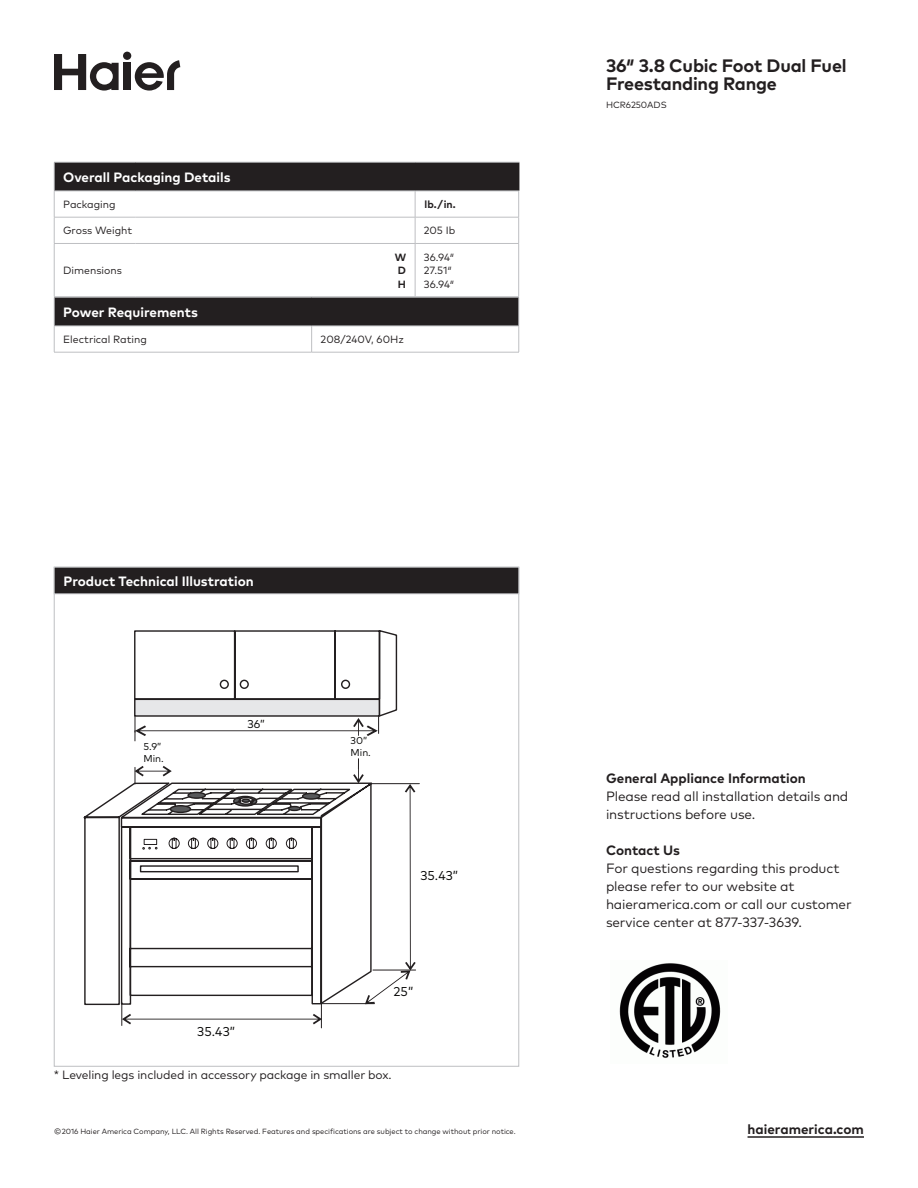
<style>
.page{position:relative;width:918px;height:1188px;background:#fff}
.page>*{position:absolute;margin:0;border:0;box-sizing:border-box;transform-origin:0 0}
.Item_Name__Back{font:700 18px/18px "Mark OT";letter-spacing:-.01em;color:#231f20}
.Paragraph__Main{font:13.5px/18px "Mark OT";letter-spacing:-.01em;color:#231f20}
.t1{font:700 13.5px "Mark OT";color:#fff}
.Subhead__Back{font:700 13.5px "Mark OT";color:#231f20}
.t2{font:12.75px "Mark OT";color:#050504}
.Paragraph__Main-2{font:12px "Mark OT";letter-spacing:-.01em;color:#231f20}
.t3{font:11.4px "Mark OT";color:#050504}
.t4{font:10.5px "Mark OT";color:#231f20}
.t5{font:700 10.5px/13.5px "Mark OT";color:#231f20;text-align:justify}
.t6{font:9.9px/12px "Mark OT";color:#050504}
.SKU__Back{font:9px "Mark OT";letter-spacing:-.005em;color:#231f20}
.t7{font:7.5px "Mark OT";letter-spacing:-.005em;color:#231f20}
</style>
<div class="page">
<div style="left:123px;top:63px;width:8px;height:27px;background:#231f20"></div>
<div style="left:123px;top:52px;width:8px;height:8px;background:#231f20;border-radius:50%"></div>
<svg style="left:54px;top:54px;width:65px;height:37px"></svg>
<svg style="left:135px;top:60px;width:45px;height:31px"></svg>
<hr style="left:748px;top:1136px;width:116px;height:2px;background:#231f20">
<div style="left:54px;top:567px;width:465px;height:27px;background:#231f20"></div>
<div style="left:54px;top:567px;width:465px;height:27px;border:1px solid #bebfc2"></div>
<div style="left:54px;top:162px;width:465px;height:29px;background:#231f20"></div>
<hr style="left:54px;top:162px;width:82px;height:1px;background:#bebfc2">
<hr style="left:136px;top:162px;width:279px;height:1px;background:#bebfc2">
<hr style="left:415px;top:162px;width:104px;height:1px;background:#bebfc2">
<hr style="left:54px;top:191px;width:82px;height:1px;background:#bebfc2">
<hr style="left:136px;top:191px;width:279px;height:1px;background:#bebfc2">
<hr style="left:415px;top:191px;width:104px;height:1px;background:#bebfc2">
<hr style="left:54px;top:217px;width:82px;height:1px;background:#bebfc2">
<svg style="left:54px;top:162px;width:1px;height:81px"></svg>
<hr style="left:136px;top:217px;width:279px;height:1px;background:#bebfc2">
<hr style="left:415px;top:217px;width:104px;height:1px;background:#bebfc2">
<svg style="left:415px;top:191px;width:1px;height:52px"></svg>
<svg style="left:518px;top:162px;width:1px;height:81px"></svg>
<hr style="left:54px;top:243px;width:82px;height:1px;background:#bebfc2">
<hr style="left:54px;top:244px;width:1px;height:53px;background:#bebfc2">
<hr style="left:136px;top:243px;width:279px;height:1px;background:#bebfc2">
<hr style="left:415px;top:243px;width:104px;height:1px;background:#bebfc2">
<hr style="left:415px;top:244px;width:1px;height:53px;background:#bebfc2">
<hr style="left:518px;top:244px;width:1px;height:53px;background:#bebfc2">
<div style="left:54px;top:297px;width:465px;height:29px;background:#231f20"></div>
<hr style="left:54px;top:297px;width:258px;height:1px;background:#bebfc2">
<hr style="left:312px;top:297px;width:207px;height:1px;background:#bebfc2">
<svg style="left:54px;top:297px;width:1px;height:55px"></svg>
<svg style="left:519px;top:298px;width:1px;height:54px"></svg>
<hr style="left:54px;top:352px;width:258px;height:1px;background:#bebfc2">
<hr style="left:312px;top:352px;width:207px;height:1px;background:#bebfc2">
<hr style="left:54px;top:326px;width:258px;height:1px;background:#bebfc2">
<hr style="left:312px;top:326px;width:207px;height:1px;background:#bebfc2">
<svg style="left:311px;top:327px;width:1px;height:25px"></svg>
<img style="left:619px;top:963px;width:102px;height:95px">
<hr style="left:371px;top:783px;width:48px;height:1px;background:#231f20">
<svg style="left:83px;top:630px;width:333px;height:398px"></svg>
<p class="t1" style="left:63px;top:168px;width:169px">Overall Packaging Details</p>
<p class="t4" style="left:63px;top:198px;width:54px">Packaging</p>
<p class="t5" style="left:425px;top:197px;width:33px">lb. / in.</p>
<p class="t4" style="left:63px;top:224px;width:71px">Gross Weight</p>
<p class="t4" style="left:424px;top:224px;width:33px">205 Ib</p>
<p class="t4" style="left:63px;top:264px;width:60px">Dimensions</p>
<p class="t5" style="left:395px;top:250px;width:13px">W D H</p>
<p class="t4" style="left:424px;top:251px;width:32px">36.94″</p>
<p class="t4" style="left:424px;top:264px;width:30px">27.51″</p>
<p class="t4" style="left:424px;top:278px;width:32px">36.94″</p>
<p class="t1" style="left:63px;top:303px;width:136px">Power Requirements</p>
<p class="t4" style="left:63px;top:333px;width:85px">Electrical Rating</p>
<p class="t4" style="left:321px;top:333px;width:85px">208/240V, 60Hz</p>
<p class="Item_Name__Back" style="left:606px;top:56px;width:242px">36″ 3.8 Cubic Foot Dual Fuel<br>Freestanding Range</p>
<p class="SKU__Back" style="left:606px;top:99px;width:62px">HCR6250ADS</p>
<p class="t1" style="left:63px;top:572px;width:192px">Product Technical Illustration</p>
<p class="t3" style="left:248px;top:717px;width:19px">36”</p>
<p class="t6" style="left:143px;top:741px;width:22px">5.9”<br>Min.</p>
<p class="t6" style="left:351px;top:734px;width:22px">30”<br>Min.</p>
<p class="t2" style="left:420px;top:868px;width:39px">35.43”</p>
<p class="t2" style="left:197px;top:1024px;width:39px">35.43”</p>
<p class="t2" style="left:394px;top:983px;width:21px">25”</p>
<p class="Paragraph__Main-2" style="left:54px;top:1067px;width:339px">* Leveling legs included in accessory package in smaller box.</p>
<p class="t7" style="left:54px;top:1127px;width:463px">© 2016 Haier America Company, LLC. All Rights Reserved. Features and specifications are subject to change without prior notice.</p>
<p class="Subhead__Back" style="left:606px;top:769px;width:201px">General Appliance Information</p>
<p class="Paragraph__Main" style="left:606px;top:787px;width:244px">Please read all installation details and instructions before use.</p>
<p class="Subhead__Back" style="left:606px;top:841px;width:76px">Contact Us</p>
<p class="Paragraph__Main" style="left:606px;top:859px;width:247px">For questions regarding this product please refer to our website at haieramerica.com or call our customer service center at 877-337-3639.</p>
<p class="Subhead__Back" style="left:748px;top:1120px;width:118px">haieramerica.com</p>
</div>
